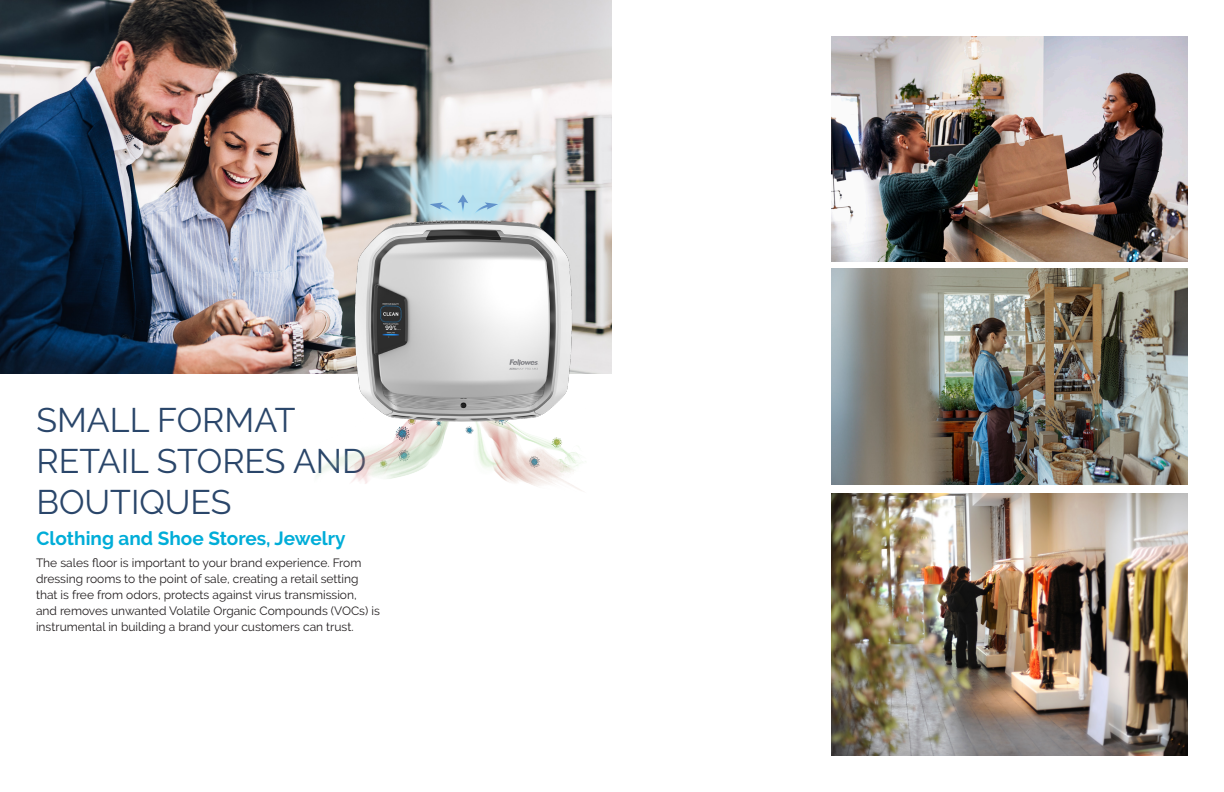
<style>
.page{position:relative;width:1224px;height:792px;background:#fff}
.page>*{position:absolute;margin:0;border:0;box-sizing:border-box;transform-origin:0 0}
.header1{font:34px/40.8px "Raleway";color:#2a466a}
.header2{font:700 19px "Raleway";color:#00add8}
.copy_bullet{font:12px/16px "Raleway";color:#231f20}
</style>
<div class="page">
<img style="left:0;top:0;width:612px;height:374px">
<img style="left:278px;top:130px;width:334px;height:361px">
<img style="left:831px;top:36px;width:357px;height:225px">
<img style="left:831px;top:493px;width:357px;height:263px">
<img style="left:831px;top:269px;width:357px;height:215px">
<img style="left:329px;top:192px;width:270px;height:270px">
<p class="header1" style="left:36px;top:399px;width:332px">SMALL FORMAT<br>RETAIL STORES AND<br>BOUTIQUES</p>
<p class="header2" style="left:36px;top:528px;width:311px">Clothing and Shoe Stores, Jewelry</p>
<p class="copy_bullet" style="left:36px;top:555px;width:345px">The sales floor is important to your brand experience. From dressing rooms to the point of sale, creating a retail setting that is free from odors, protects against virus transmission, and removes unwanted Volatile Organic Compounds (VOCs) is instrumental in building a brand your customers can trust.</p>
</div>
